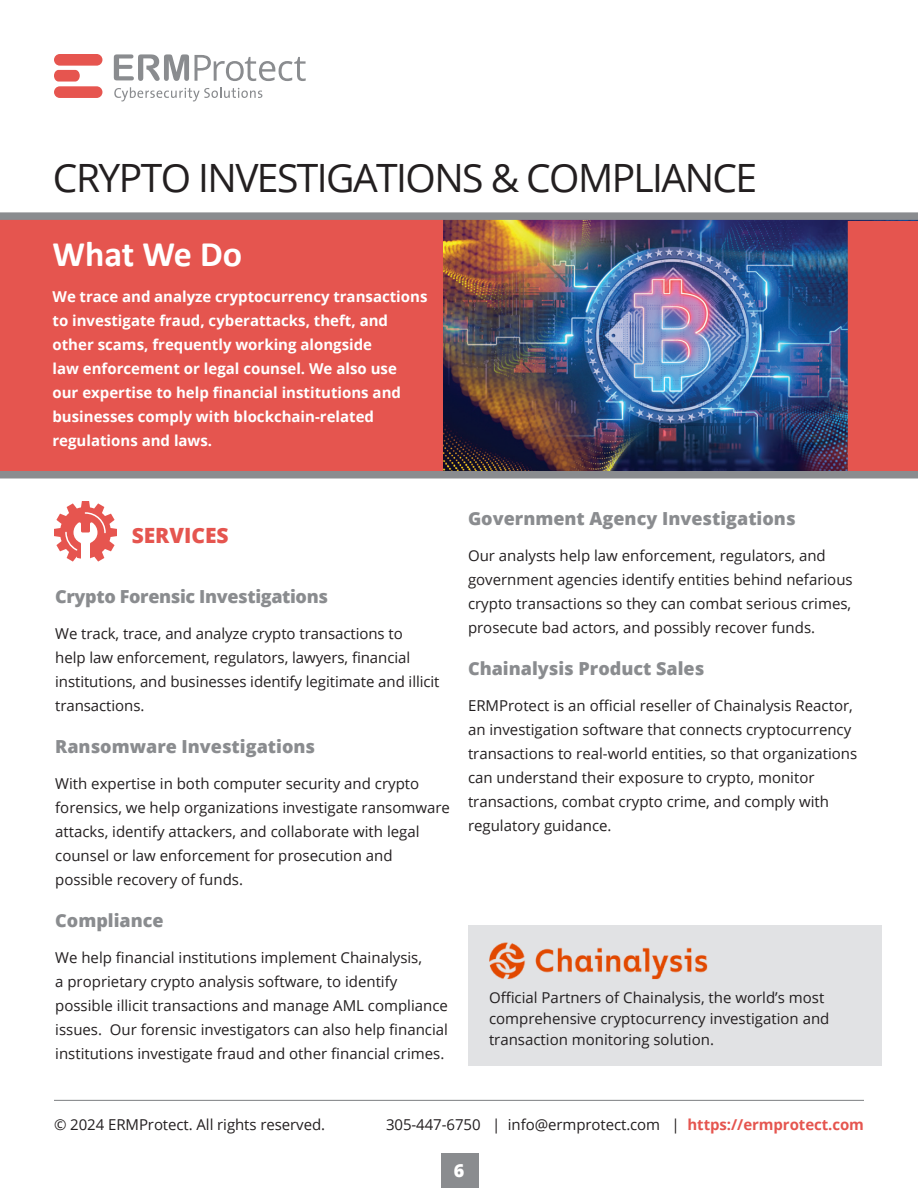
<style>
.page{position:relative;width:918px;height:1188px;background:#fff}
.page>*{position:absolute;margin:0;border:0;box-sizing:border-box;transform-origin:0 0}
.t1{font:39px "Open Sans";letter-spacing:-.04em;color:#231f20}
.List_Paragraph{font:700 36px "Calibri";color:#fff}
.t2{font:800 21px "Open Sans";color:#e5554f}
.t3{font:800 18px "Open Sans";color:#8a8c8f}
.t4{font:800 18px "Open Sans";letter-spacing:-.02em;color:#8a8c8f}
.t5{font:800 18px "Open Sans";color:#fff}
.t6{font:15px/24px "Open Sans";color:#231f20}
.t7{font:700 15px/24px "Open Sans";color:#fff}
.s1{font-weight:700;color:#e5554f}
</style>
<div class="page">
<div style="left:468px;top:925px;width:414px;height:141px;background:#e1e2e4"></div>
<hr style="left:54px;top:1100px;width:810px;height:1px;background:#8a8c8f">
<div style="left:54px;top:54px;width:48px;height:12px;background:#e6554f;border-radius:6px"></div>
<svg style="left:54px;top:70px;width:26px;height:12px"></svg>
<div style="left:54px;top:86px;width:48px;height:12px;background:#e6554f;border-radius:6px"></div>
<svg style="left:114px;top:54px;width:75px;height:27px"></svg>
<svg style="left:114px;top:87px;width:148px;height:14px"></svg>
<svg style="left:195px;top:55px;width:111px;height:26px"></svg>
<img style="left:443px;top:220px;width:475px;height:247px">
<div style="left:0;top:216px;width:442px;height:259px;background:#e5554f"></div>
<div style="left:0;top:212px;width:918px;height:8px;background:#8a8c8f"></div>
<img style="left:489px;top:942px;width:219px;height:38px">
<div style="left:848px;top:221px;width:70px;height:253px;background:#e5554f"></div>
<svg style="left:0;top:467px;width:918px;height:95px"></svg>
<div style="left:441px;top:1154px;width:38px;height:34px;background:#8a8c8f"></div>
<p class="t1" style="left:53px;top:151px;width:706px">CRYPTO INVESTIGATIONS &amp; COMPLIANCE</p>
<p class="List_Paragraph" style="left:52px;top:231px;width:191px">What We Do</p>
<p class="t7" style="left:52px;top:284px;width:376px">We trace and analyze cryptocurrency transactions to investigate fraud, cyberattacks, theft, and other scams, frequently working alongside<br>law enforcement or legal counsel. We also use<br>our expertise to help financial institutions and businesses comply with blockchain-related regulations and laws.</p>
<p class="t2" style="left:132px;top:519px;width:99px">SERVICES</p>
<p class="t4" style="left:55px;top:582px;width:274px">Crypto Forensic Investigations</p>
<p class="t6" style="left:55px;top:621px;width:386px">We track, trace, and analyze crypto transactions to<br>help law enforcement, regulators, lawyers, financial institutions, and businesses identify legitimate and illicit transactions.</p>
<p class="t3" style="left:55px;top:732px;width:261px">Ransomware Investigations</p>
<p class="t6" style="left:55px;top:771px;width:396px">With expertise in both computer security and crypto forensics, we help organizations investigate ransomware attacks, identify attackers, and collaborate with legal counsel or law enforcement for prosecution and possible recovery of funds.</p>
<p class="t3" style="left:55px;top:906px;width:110px">Compliance</p>
<p class="t6" style="left:55px;top:945px;width:394px">We help financial institutions implement Chainalysis,<br>a proprietary crypto analysis software, to identify possible illicit transactions and manage AML compliance issues. Our forensic investigators can also help financial institutions investigate fraud and other financial crimes.</p>
<p class="t3" style="left:468px;top:505px;width:329px">Government Agency Investigations</p>
<p class="t6" style="left:468px;top:543px;width:386px">Our analysts help law enforcement, regulators, and government agencies identify entities behind nefarious crypto transactions so they can combat serious crimes, prosecute bad actors, and possibly recover funds.</p>
<p class="t3" style="left:468px;top:655px;width:238px">Chainalysis Product Sales</p>
<p class="t6" style="left:468px;top:693px;width:391px">ERMProtect is an official reseller of Chainalysis Reactor, an investigation software that connects cryptocurrency transactions to real-world entities, so that organizations can understand their exposure to crypto, monitor transactions, combat crypto crime, and comply with regulatory guidance.</p>
<p class="t6" style="left:489px;top:986px;width:342px;line-height:21px">Official Partners of Chainalysis, the world’s most comprehensive cryptocurrency investigation and transaction monitoring solution.</p>
<p class="t6" style="left:54px;top:1112px;width:273px">© 2024 ERMProtect. All rights reserved.</p>
<p class="t6" style="left:386px;top:1113px;width:479px">305-447-6750 | info@ermprotect.com | <span class="s1">https://ermprotect.com</span></p>
<p class="t5" style="left:454px;top:1156px;width:12px">6</p>
</div>
